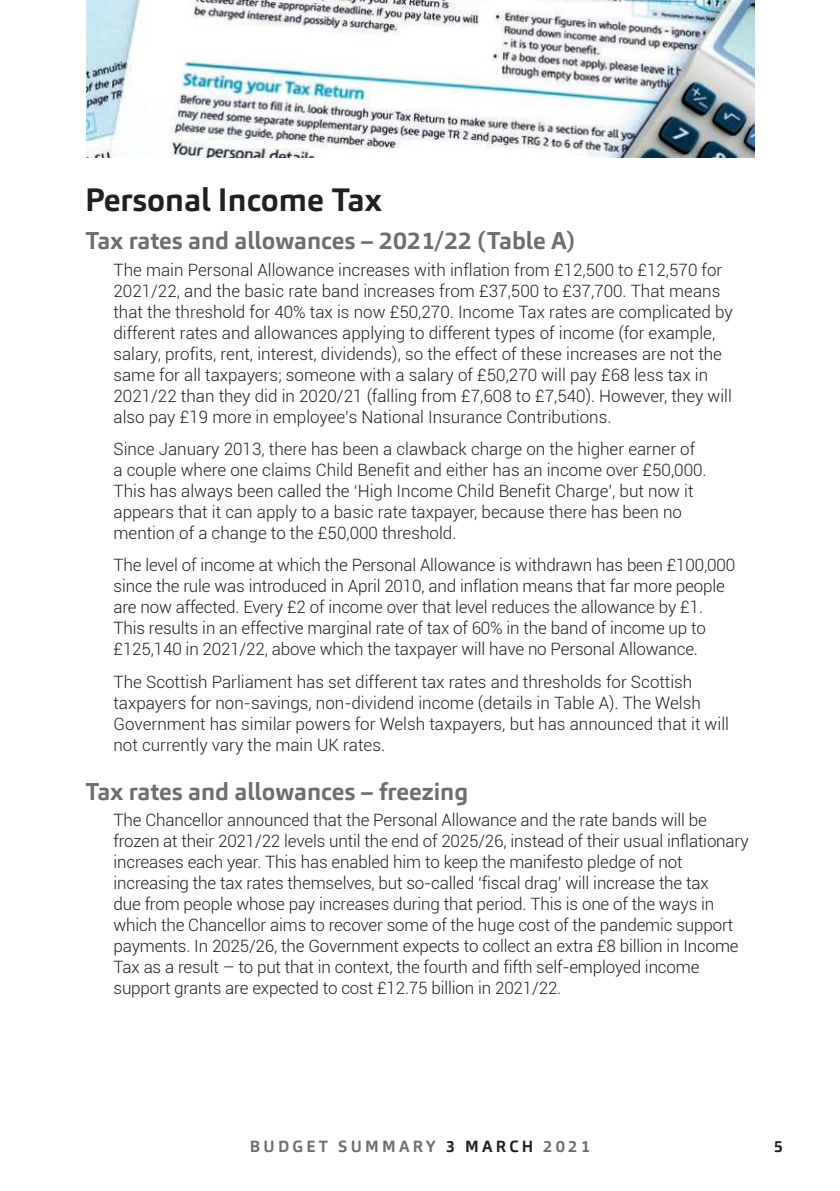
<style>
.page{position:relative;width:840px;height:1191px;background:#fff}
.page>*{position:absolute;margin:0;border:0;box-sizing:border-box;transform-origin:0 0}
.t1{font:700 32px "Carnac";color:#221f1f}
.t2{font:700 24px "Carnac";color:#6c6e70}
.t3{font:300 17px/21px "Roboto";letter-spacing:-.01em;color:#221f1f}
.t4{font:700 16px "Carnac";letter-spacing:.2em;color:#6c6e70}
.t5{font:700 16px "Carnac";color:#221f1f}
.s1{color:#221f1f}
</style>
<div class="page">
<img style="left:86px;top:0;width:668px;height:158px">
<p class="t1" style="left:85px;top:186px;width:298px">Personal Income Tax</p>
<p class="t2" style="left:85px;top:230px;width:491px">Tax rates and allowances – 2021/22 (Table A)</p>
<p class="t3" style="left:113px;top:258px;width:620px">The main Personal Allowance increases with inflation from £12,500 to £12,570 for 2021/22, and the basic rate band increases from £37,500 to £37,700. That means that the threshold for 40% tax is now £50,270. Income Tax rates are complicated by different rates and allowances applying to different types of income (for example, salary, profits, rent, interest, dividends), so the effect of these increases are not the same for all taxpayers; someone with a salary of £50,270 will pay £68 less tax in 2021/22 than they did in 2020/21 (falling from £7,608 to £7,540). However, they will also pay £19 more in employee’s National Insurance Contributions.</p>
<p class="t3" style="left:113px;top:438px;width:594px">Since January 2013, there has been a clawback charge on the higher earner of a couple where one claims Child Benefit and either has an income over £50,000.<br>This has always been called the ‘High Income Child Benefit Charge’, but now it appears that it can apply to a basic rate taxpayer, because there has been no mention of a change to the £50,000 threshold.</p>
<p class="t3" style="left:113px;top:554px;width:622px">The level of income at which the Personal Allowance is withdrawn has been £100,000 since the rule was introduced in April 2010, and inflation means that far more people are now affected. Every £2 of income over that level reduces the allowance by £1.<br>This results in an effective marginal rate of tax of 60% in the band of income up to £125,140 in 2021/22, above which the taxpayer will have no Personal Allowance.</p>
<p class="t3" style="left:113px;top:670px;width:616px">The Scottish Parliament has set different tax rates and thresholds for Scottish taxpayers for non-savings, non-dividend income (details in Table A). The Welsh Government has similar powers for Welsh taxpayers, but has announced that it will not currently vary the main UK rates.</p>
<p class="t2" style="left:85px;top:781px;width:384px">Tax rates and allowances – freezing</p>
<p class="t3" style="left:113px;top:809px;width:636px">The Chancellor announced that the Personal Allowance and the rate bands will be frozen at their 2021/22 levels until the end of 2025/26, instead of their usual inflationary increases each year. This has enabled him to keep the manifesto pledge of not increasing the tax rates themselves, but so-called ‘fiscal drag’ will increase the tax<br>due from people whose pay increases during that period. This is one of the ways in which the Chancellor aims to recover some of the huge cost of the pandemic support payments. In 2025/26, the Government expects to collect an extra £8 billion in Income Tax as a result – to put that in context, the fourth and fifth self-employed income support grants are expected to cost £12.75 billion in 2021/22.</p>
<p class="t4" style="left:250px;top:1139px;width:341px">BUDGET SUMMARY <span class="s1">3 MARCH</span> 2021</p>
<p class="t5" style="left:773px;top:1139px;width:11px">5</p>
</div>
